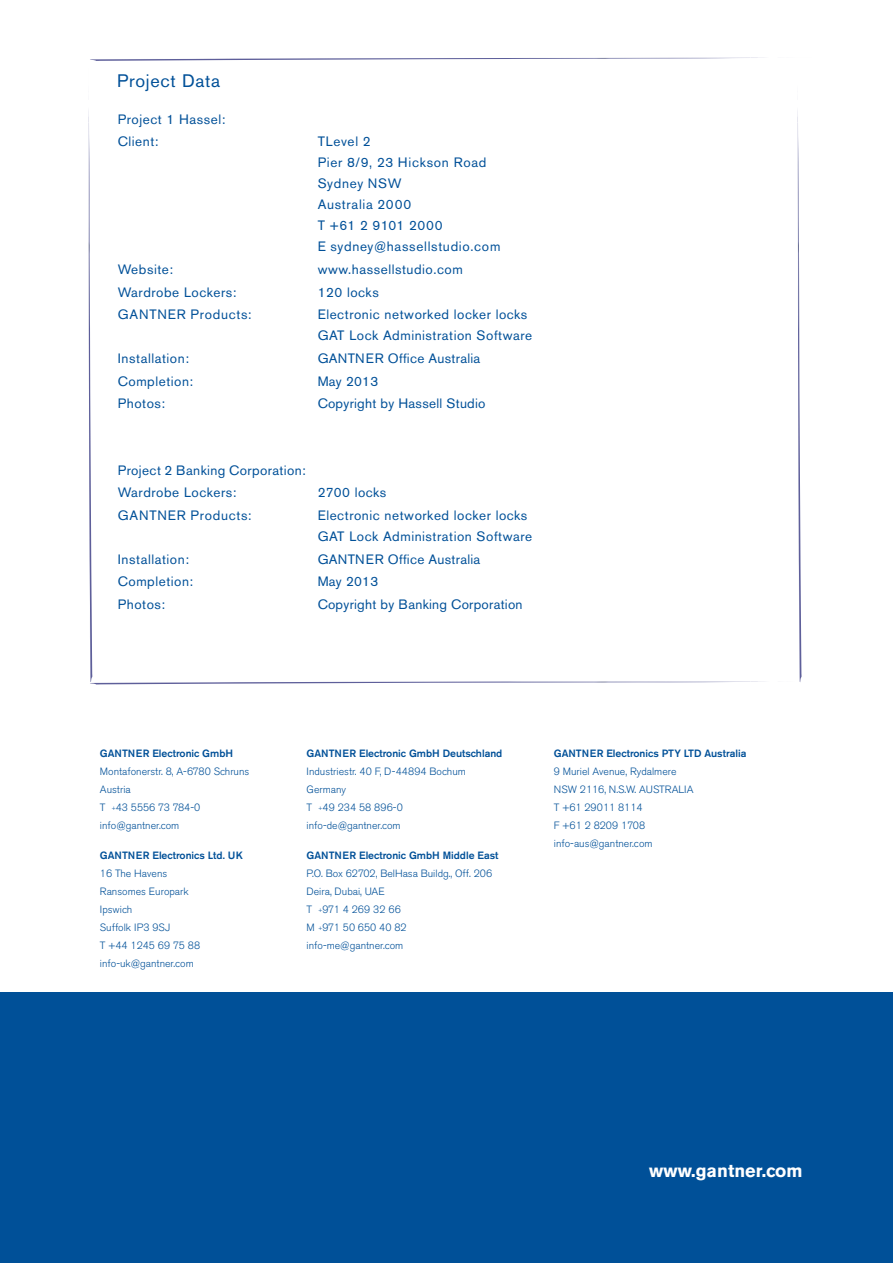
<style>
.page{position:relative;width:893px;height:1263px;background:#fff}
.page>*{position:absolute;margin:0;border:0;box-sizing:border-box;transform-origin:0 0}
.t1{font:700 18px "Akzidenz Grotesk BE";color:#fff}
.t2{font:18px "Akzidenz Grotesk BE";letter-spacing:.04em;color:#005098}
.t3{font:13.5px/21px "Akzidenz Grotesk BE";letter-spacing:.04em;color:#005098}
.t4{font:13.5px "Akzidenz Grotesk BE";letter-spacing:.02em;color:#005098}
.t5{font:300 10.5px/18px "Akzidenz Grotesk BE";color:#005098}
.t6{font:500 10.5px "Akzidenz Grotesk BE";color:#005098}
.s1{font-size:6px}
</style>
<div class="page">
<div style="left:0;top:993px;width:893px;height:270px;background:#005098"></div>
<img style="left:90px;top:683px;width:268px;height:2px">
<img style="left:90px;top:681px;width:419px;height:2px">
<img style="left:90px;top:341px;width:3px;height:341px">
<img style="left:88px;top:111px;width:2px;height:270px">
<img style="left:89px;top:327px;width:1px;height:273px">
<img style="left:90px;top:59px;width:396px;height:2px">
<img style="left:509px;top:57px;width:255px;height:2px">
<img style="left:190px;top:58px;width:319px;height:1px">
<img style="left:799px;top:272px;width:3px;height:410px">
<img style="left:797px;top:111px;width:2px;height:216px">
<img style="left:798px;top:327px;width:1px;height:245px">
<h1 class="t2" style="left:117px;top:70px;width:105px">Project Data</h1>
<p class="t3" style="left:118px;top:108px;width:109px;line-height:22.6px">Project 1 Hassel:<br>Client:</p>
<p class="t3" style="left:318px;top:131px;width:184px">TLevel 2<br>Pier 8/9, 23 Hickson Road<br>Sydney NSW<br>Australia 2000<br>T +61 2 9101 2000<br>E sydney@hassellstudio.com</p>
<p class="t3" style="left:118px;top:259px;width:57px">Website:</p>
<p class="t3" style="left:318px;top:259px;width:147px">www.hassellstudio.com</p>
<p class="t3" style="left:118px;top:281px;width:120px">Wardrobe Lockers:</p>
<p class="t3" style="left:318px;top:281px;width:63px">120 locks</p>
<p class="t3" style="left:118px;top:304px;width:135px">GANTNER Products:</p>
<p class="t3" style="left:318px;top:304px;width:216px">Electronic networked locker locks<br>GAT Lock Administration Software</p>
<p class="t3" style="left:118px;top:348px;width:73px">Installation:</p>
<p class="t4" style="left:318px;top:350px;width:164px">GANTNER Office Australia</p>
<p class="t3" style="left:118px;top:370px;width:77px">Completion:</p>
<p class="t3" style="left:318px;top:370px;width:62px">May 2013</p>
<p class="t3" style="left:118px;top:393px;width:49px">Photos:</p>
<p class="t4" style="left:318px;top:395px;width:169px">Copyright by Hassell Studio</p>
<p class="t3" style="left:118px;top:459px;width:189px;line-height:22.6px">Project 2 Banking Corporation:<br>Wardrobe Lockers:</p>
<p class="t3" style="left:318px;top:482px;width:70px">2700 locks</p>
<p class="t3" style="left:118px;top:505px;width:135px">GANTNER Products:</p>
<p class="t3" style="left:318px;top:505px;width:216px">Electronic networked locker locks<br>GAT Lock Administration Software</p>
<p class="t3" style="left:118px;top:548px;width:73px">Installation:</p>
<p class="t4" style="left:318px;top:551px;width:164px">GANTNER Office Australia</p>
<p class="t3" style="left:118px;top:571px;width:77px">Completion:</p>
<p class="t3" style="left:318px;top:571px;width:62px">May 2013</p>
<p class="t3" style="left:118px;top:594px;width:49px">Photos:</p>
<p class="t4" style="left:318px;top:596px;width:206px">Copyright by Banking Corporation</p>
<p class="t6" style="left:100px;top:747px;width:135px">GANTNER Electronic GmbH</p>
<p class="t5" style="left:100px;top:763px;width:151px">Montafonerstr. 8, A-6780 Schruns<br>Austria<br>T <span class="s1">+</span>43 5556 73 784-0 info@gantner.com</p>
<p class="t6" style="left:100px;top:849px;width:144px">GANTNER Electronics Ltd. UK</p>
<p class="t5" style="left:100px;top:865px;width:102px">16 The Havens<br>Ransomes Europark<br>Ipswich<br>Suffolk IP3 9SJ<br>T +44 1245 69 75 88 info-uk@gantner.com</p>
<p class="t6" style="left:307px;top:747px;width:197px">GANTNER Electronic GmbH Deutschland</p>
<p class="t5" style="left:307px;top:763px;width:161px">Industriestr. 40 F, D-44894 Bochum<br>Germany<br>T <span class="s1">+</span>49 234 58 896-0 info-de@gantner.com</p>
<p class="t6" style="left:307px;top:849px;width:193px">GANTNER Electronic GmbH Middle East</p>
<p class="t5" style="left:307px;top:865px;width:187px">P.O. Box 62702, BelHasa Buildg., Off. 206<br>Deira, Dubai, UAE<br>T <span class="s1">+</span>971 4 269 32 66<br>M <span class="s1">+</span>971 50 650 40 82 info-me@gantner.com</p>
<p class="t6" style="left:554px;top:747px;width:194px">GANTNER Electronics PTY LTD Australia</p>
<p class="t5" style="left:554px;top:763px;width:141px">9 Muriel Avenue, Rydalmere<br>NSW 2116, N.S.W. AUSTRALIA<br>T +61 29011 8114<br>F +61 2 8209 1708 info-aus@gantner.com</p>
<h1 class="t1" style="left:649px;top:1160px;width:155px">www.gantner.com</h1>
</div>
